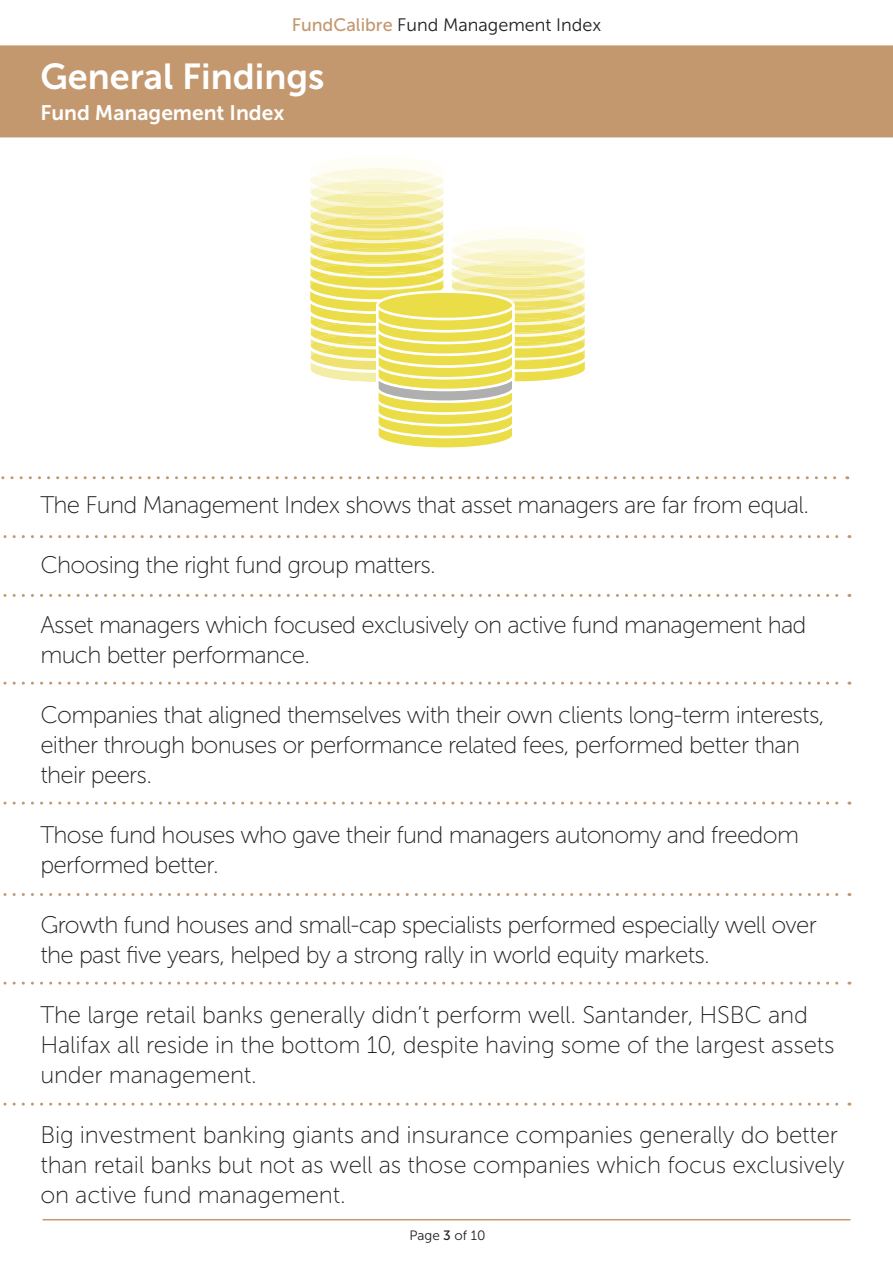
<style>
.page{position:relative;width:893px;height:1263px;background:#fff}
.page>*{position:absolute;margin:0;border:0;box-sizing:border-box;transform-origin:0 0}
.t1{font:36px "Museo Sans 700";color:#fff}
.t2{font:24px/30px "Museo Sans 100";letter-spacing:-.03em;color:#231f20}
.t3{font:24px/30px "Museo Sans 100";letter-spacing:-.01em;color:#231f20}
.t4{font:21px "Museo Sans 700";color:#fff}
.t5{font:18px "Museo Sans 300";color:#231f20}
.t6{font:13.5px "Museo Sans 300";color:#231f20}
.s1{font-family:"Museo Sans 500";color:#c3986f}
.s2{font-family:"Museo Sans 500"}
</style>
<div class="page">
<hr style="left:43px;top:1219px;width:807px;height:1px;background:#c3986f">
<div style="left:0;top:45px;width:893px;height:93px;background:#c3986f"></div>
<svg style="left:310px;top:168px;width:275px;height:280px"></svg>
<div style="left:377px;top:292px;width:136px;height:27px;background:#ebdd47;border-radius:50%"></div>
<div style="left:376px;top:290px;width:139px;height:30px;border:3px solid #fff;border-radius:50%"></div>
<svg style="left:1px;top:476px;width:847px;height:3px"></svg>
<svg style="left:3px;top:535px;width:847px;height:3px"></svg>
<svg style="left:3px;top:682px;width:847px;height:3px"></svg>
<svg style="left:3px;top:594px;width:847px;height:3px"></svg>
<svg style="left:3px;top:801px;width:847px;height:3px"></svg>
<svg style="left:3px;top:893px;width:847px;height:3px"></svg>
<svg style="left:3px;top:981px;width:847px;height:3px"></svg>
<svg style="left:3px;top:1103px;width:847px;height:3px"></svg>
<p class="t5" style="left:292px;top:15px;width:311px"><span class="s1">FundCalibre</span> Fund Management Index</p>
<h1 class="t1" style="left:40px;top:56px;width:286px">general Findings</h1>
<p class="t4" style="left:40px;top:101px;width:246px">Fund Management Index</p>
<p class="t2" style="left:40px;top:490px;width:770px">The Fund Management Index shows that asset managers are far from equal.</p>
<p class="t2" style="left:40px;top:550px;width:397px">Choosing the right fund group matters.</p>
<p class="t2" style="left:40px;top:610px;width:768px">Asset managers which focused exclusively on active fund management had much better performance.</p>
<p class="t2" style="left:40px;top:700px;width:786px">Companies that aligned themselves with their own clients long-term interests, either through bonuses or performance related fees, performed better than their peers.</p>
<p class="t2" style="left:40px;top:820px;width:760px">Those fund houses who gave their fund managers autonomy and freedom performed better.</p>
<p class="t2" style="left:40px;top:910px;width:778px">Growth fund houses and small-cap specialists performed especially well over the past five years, helped by a strong rally in world equity markets.</p>
<p class="t3" style="left:40px;top:1000px;width:796px">The large retail banks generally didn’t perform well. Santander, HSBC and<br>Halifax all reside in the bottom 10, despite having some of the largest assets under management.</p>
<p class="t3" style="left:40px;top:1120px;width:806px">Big investment banking giants and insurance companies generally do better than retail banks but not as well as those companies which focus exclusively on active fund management.</p>
<p class="t6" style="left:409px;top:1228px;width:78px">Page <span class="s2">3</span> of 10</p>
</div>
